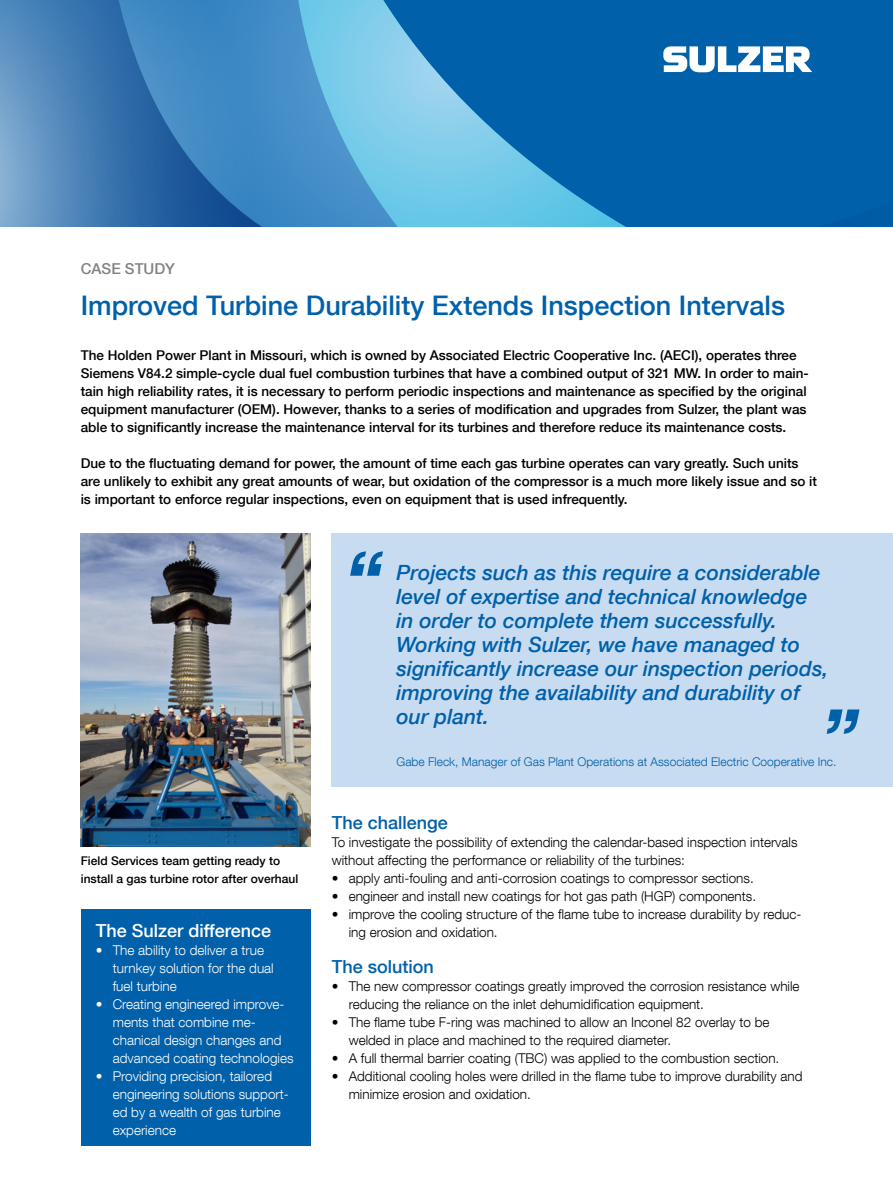
<style>
.page{position:relative;width:893px;height:1191px;background:#fff}
.page>*{position:absolute;margin:0;border:0;box-sizing:border-box;transform-origin:0 0}
.Heading{font:500 27px "Helvetica Neue LT Com";color:#0060a9}
.Paragraph_text{font:italic 500 21px/24px "Helvetica Neue LT Com";color:#0060a9}
.Subheading{font:500 18px "Helvetica Neue LT Com";color:#0060a9}
.Subheading-2{font:500 18px "Helvetica Neue LT Com";color:#fff}
.Paragraph_text-2{font:500 15px "Helvetica Neue LT Com";color:#808285}
.Paragraph_text-3{font:500 13.5px/18px "Helvetica Neue LT Com";color:#000}
.Paragraph_text-4{font:300 13.5px/18px "Helvetica Neue LT Com";color:#000}
.t1{font:300 13.5px/18px "Helvetica Neue LT Com";color:#fff}
.t2{font:300 12px "Helvetica Neue LT Com";color:#0060a9}
.t3{font:500 12px/18px "Helvetica Neue LT Com";color:#000}
</style>
<div class="page">
<div style="left:332px;top:533px;width:561px;height:254px;background:#c7dbf1"></div>
<svg style="left:350px;top:551px;width:33px;height:25px"></svg>
<svg style="left:827px;top:709px;width:32px;height:25px"></svg>
<svg style="left:0;top:0;width:893px;height:227px"></svg>
<svg style="left:663px;top:46px;width:149px;height:26px"></svg>
<div style="left:81px;top:909px;width:229px;height:237px;background:#0060a9"></div>
<img style="left:81px;top:533px;width:229px;height:313px">
<p class="Paragraph_text-2" style="left:81px;top:259px;width:96px">CASE STUDY</p>
<p class="Heading" style="left:81px;top:289px;width:706px">Improved Turbine Durability Extends Inspection Intervals</p>
<p class="Paragraph_text-3" style="left:81px;top:346px;width:729px">The Holden Power Plant in Missouri, which is owned by Associated Electric Cooperative Inc. (AECI), operates three Siemens V84.2 simple-cycle dual fuel combustion turbines that have a combined output of 321 MW. In order to main&shy;tain high reliability rates, it is necessary to perform periodic inspections and maintenance as specified by the original equipment manufacturer (OEM). However, thanks to a series of modification and upgrades from Sulzer, the plant was able to significantly increase the maintenance interval for its turbines and therefore reduce its maintenance costs.</p>
<p class="Paragraph_text-3" style="left:81px;top:454px;width:738px">Due to the fluctuating demand for power, the amount of time each gas turbine operates can vary greatly. Such units are unlikely to exhibit any great amounts of wear, but oxidation of the compressor is a much more likely issue and so it is important to enforce regular inspections, even on equipment that is used infrequently.</p>
<p class="t3" style="left:81px;top:851px;width:219px">Field Services team getting ready to install a gas turbine rotor after overhaul</p>
<p class="Subheading-2" style="left:96px;top:919px;width:177px">The Sulzer difference</p>
<p class="t1" style="left:113px;top:940px;width:163px;text-indent:-17px">• The ability to deliver a true turnkey solution for the dual fuel turbine</p>
<p class="t1" style="left:113px;top:994px;width:182px;text-indent:-17px">• Creating engineered improve&shy;ments that combine me&shy;chanical design changes and advanced coating technologies</p>
<p class="t1" style="left:113px;top:1066px;width:178px;text-indent:-17px">• Providing precision, tailored engineering solutions support&shy;ed by a wealth of gas turbine experience</p>
<p class="Paragraph_text" style="left:396px;top:560px;width:433px">Projects such as this require a considerable level of expertise and technical knowledge in order to complete them successfully.<br>Working with Sulzer, we have managed to significantly increase our inspection periods, improving the availability and durability of our plant.</p>
<p class="t2" style="left:396px;top:754px;width:441px">Gabe Fleck, Manager of Gas Plant Operations at Associated Electric Cooperative Inc.</p>
<p class="Subheading" style="left:332px;top:811px;width:118px">The challenge</p>
<p class="Paragraph_text-4" style="left:332px;top:832px;width:467px">To investigate the possibility of extending the calendar-based inspection intervals without affecting the performance or reliability of the turbines:</p>
<p class="Paragraph_text-4" style="left:332px;top:868px;width:424px">• apply anti-fouling and anti-corrosion coatings to compressor sections.</p>
<p class="Paragraph_text-4" style="left:332px;top:886px;width:426px">• engineer and install new coatings for hot gas path (HGP) components.</p>
<p class="Paragraph_text-4" style="left:349px;top:904px;width:454px;text-indent:-17px">• improve the cooling structure of the flame tube to increase durability by reduc&shy;ing erosion and oxidation.</p>
<p class="Subheading" style="left:332px;top:955px;width:104px">The solution</p>
<p class="Paragraph_text-4" style="left:349px;top:976px;width:452px;text-indent:-17px">• The new compressor coatings greatly improved the corrosion resistance while reducing the reliance on the inlet dehumidification equipment.</p>
<p class="Paragraph_text-4" style="left:349px;top:1012px;width:422px;text-indent:-17px">• The flame tube F-ring was machined to allow an Inconel 82 overlay to be welded in place and machined to the required diameter.</p>
<p class="Paragraph_text-4" style="left:332px;top:1048px;width:449px">• A full thermal barrier coating (TBC) was applied to the combustion section.</p>
<p class="Paragraph_text-4" style="left:349px;top:1066px;width:455px;text-indent:-17px">• Additional cooling holes were drilled in the flame tube to improve durability and minimize erosion and oxidation.</p>
</div>
